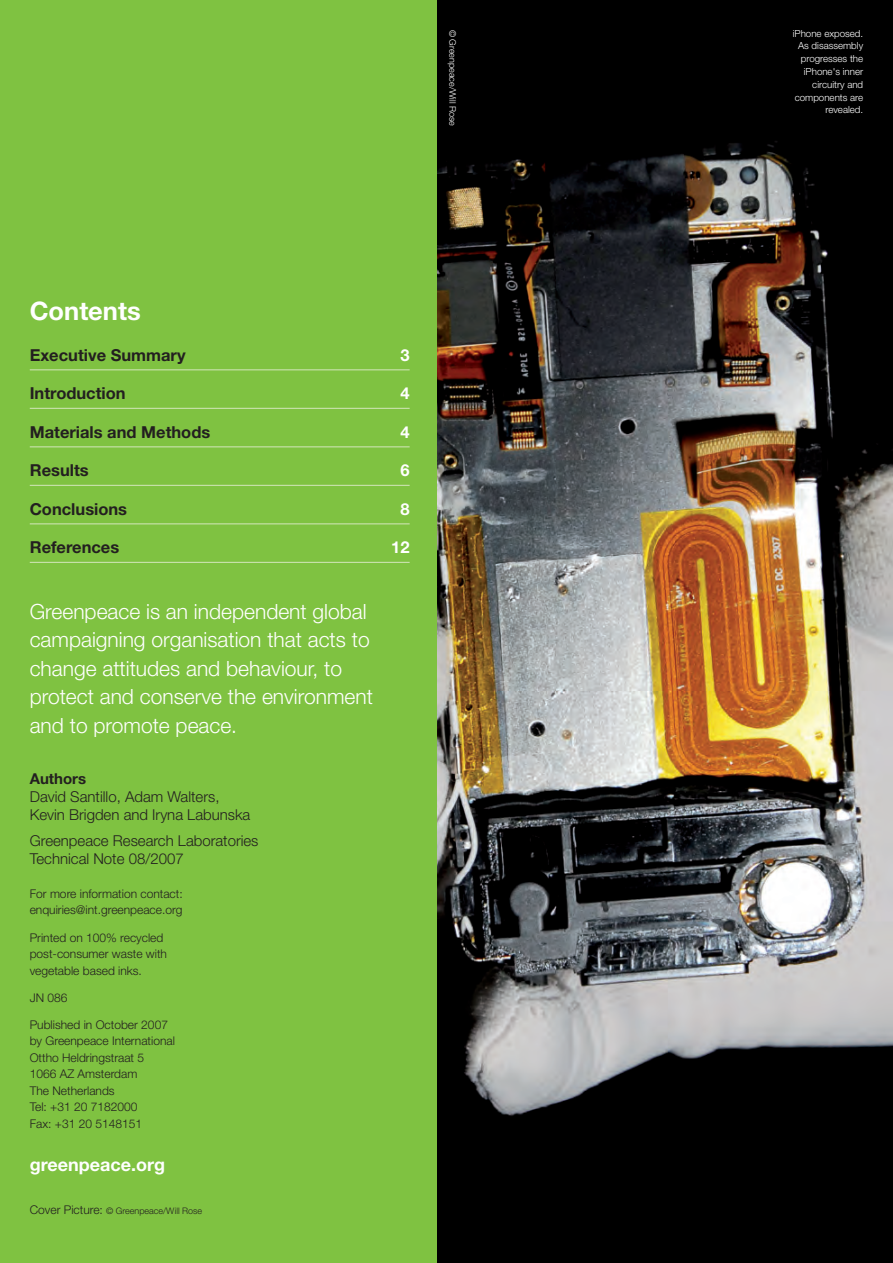
<style>
.page{position:relative;width:893px;height:1263px;background:#fff}
.page>*{position:absolute;margin:0;border:0;box-sizing:border-box;transform-origin:0 0}
.t1{font:700 25.5px "Helvetica Neue";color:#fff}
.t2{font:300 21px/28.5px "Helvetica Neue";color:#fff}
.t3{font:700 18px "Helvetica Neue";color:#fff}
.t4{font:700 16.5px "Helvetica Neue";color:#231f20}
.t5{font:700 16.5px "Helvetica Neue";color:#fff}
.t6{font:300 15px/18px "Helvetica Neue";color:#231f20}
.t7{font:700 15px "Helvetica Neue";color:#231f20}
.t8{font:300 12px/16.5px "Helvetica Neue";color:#231f20}
.t9{font:300 9.75px/12.8px "Helvetica Neue";color:#fff;text-align:right}
.t10{font:300 9px "Helvetica Neue";color:#231f20}
.t11{font:300 9px "Helvetica Neue";color:#fff}
.s1{font-size:12px}
</style>
<div class="page">
<div style="left:0;top:0;width:438px;height:1263px;background:#7fc241"></div>
<img style="left:438px;top:0;width:455px;height:1263px">
<hr style="left:30px;top:369px;width:380px;height:1px;background:#cae2ae">
<hr style="left:30px;top:408px;width:380px;height:1px;background:#cae2ae">
<hr style="left:30px;top:446px;width:380px;height:1px;background:#cae2ae">
<hr style="left:30px;top:485px;width:380px;height:1px;background:#cae2ae">
<hr style="left:30px;top:523px;width:380px;height:1px;background:#cae2ae">
<hr style="left:30px;top:562px;width:380px;height:1px;background:#cae2ae">
<p class="t11" style="left:456px;top:30px;width:97px;rotate:90deg">© Greenpeace/Will Rose</p>
<p class="t9" style="left:793px;top:28px;width:72px">iPhone exposed.<br>As disassembly progresses the iPhone's inner circuitry and components are revealed.</p>
<h1 class="t1" style="left:30px;top:302px;width:112px">Contents</h1>
<h3 class="t4" style="left:30px;top:349px;width:157px">Executive Summary</h3>
<h3 class="t5" style="left:400px;top:349px;width:11px">3</h3>
<h3 class="t4" style="left:30px;top:387px;width:97px">Introduction</h3>
<h3 class="t5" style="left:400px;top:387px;width:11px">4</h3>
<h3 class="t4" style="left:30px;top:426px;width:182px">Materials and Methods</h3>
<h3 class="t5" style="left:400px;top:426px;width:11px">4</h3>
<h3 class="t4" style="left:30px;top:464px;width:60px">Results</h3>
<h3 class="t5" style="left:400px;top:464px;width:11px">6</h3>
<h3 class="t4" style="left:30px;top:503px;width:99px">Conclusions</h3>
<h3 class="t5" style="left:400px;top:503px;width:11px">8</h3>
<h3 class="t4" style="left:30px;top:541px;width:91px">References</h3>
<h3 class="t5" style="left:391px;top:541px;width:20px">12</h3>
<h2 class="t2" style="left:30px;top:599px;width:345px">Greenpeace is an independent global campaigning organisation that acts to change attitudes and behaviour, to protect and conserve the environment and to promote peace.</h2>
<p class="t7" style="left:30px;top:773px;width:58px">Authors</p>
<p class="t6" style="left:30px;top:789px;width:222px">David Santillo, Adam Walters,<br>Kevin Brigden and Iryna Labunska</p>
<p class="t6" style="left:30px;top:833px;width:230px">Greenpeace Research Laboratories<br>Technical Note 08/2007</p>
<p class="t8" style="left:30px;top:886px;width:154px">For more information contact: enquiries@int.greenpeace.org</p>
<p class="t8" style="left:30px;top:930px;width:139px">Printed on 100% recycled post-consumer waste with vegetable based inks.</p>
<p class="t8" style="left:30px;top:990px;width:39px">JN 086</p>
<p class="t8" style="left:30px;top:1017px;width:147px">Published in October 2007 by Greenpeace International<br>Ottho Heldringstraat 5<br>1066 AZ Amsterdam<br>The Netherlands<br>Tel: +31 20 7182000<br>Fax: +31 20 5148151</p>
<h3 class="t3" style="left:30px;top:1158px;width:137px">greenpeace.org</h3>
<p class="t10" style="left:30px;top:1208px;width:174px"><span class="s1">Cover Picture:</span> © Greenpeace/Will Rose</p>
</div>
